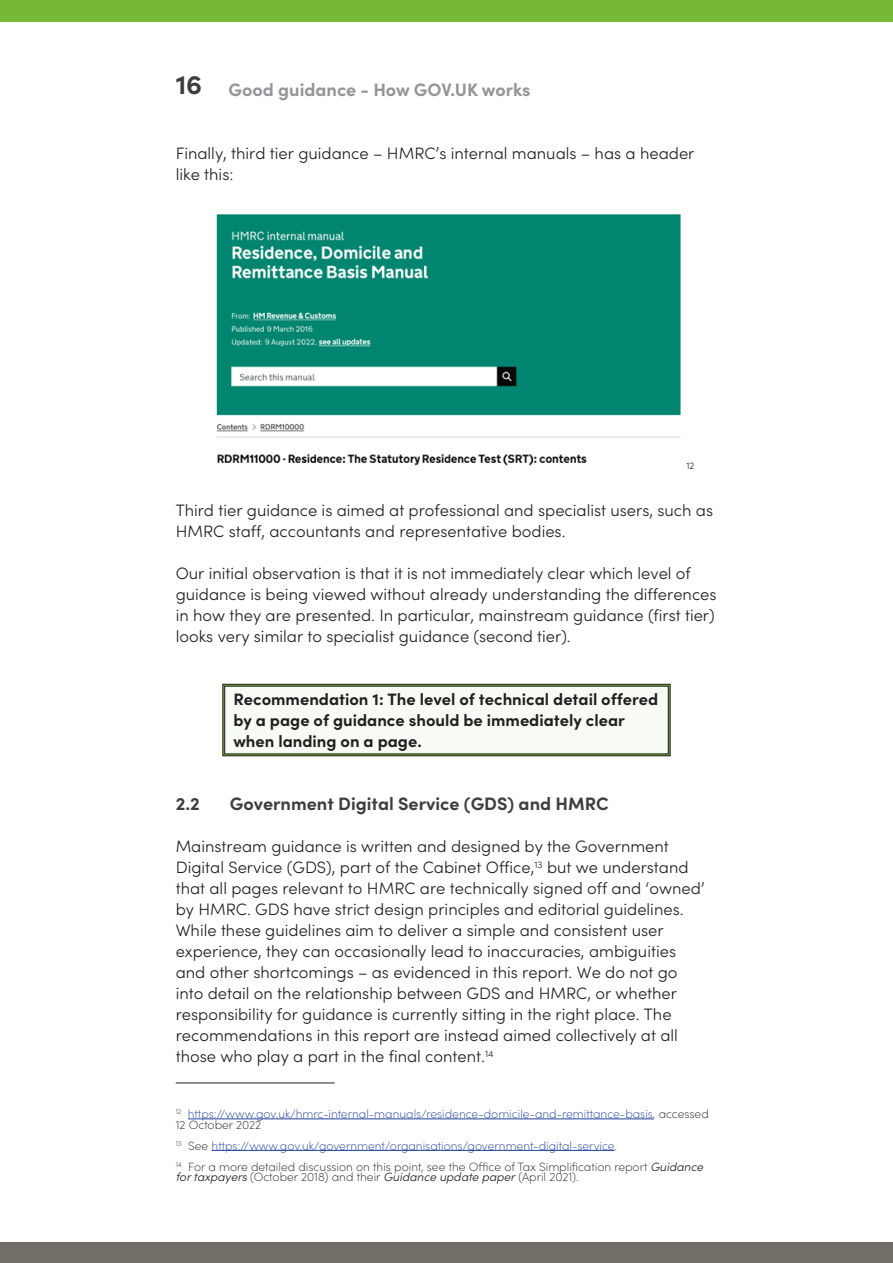
<style>
.page{position:relative;width:893px;height:1263px;background:#fff}
.page>*{position:absolute;margin:0;border:0;box-sizing:border-box;transform-origin:0 0}
.t1{font:700 27px "Sofia Pro";color:#3e3e3f}
.Subhead_12pt{font:700 18px "Sofia Pro";color:#3e3e3f}
.t2{font:700 18px "Sofia Pro";color:#939598}
.Content{font:300 16.5px/21px "Sofia Pro";color:#231f20}
.Reccomendation{font:700 16.5px/21px "Sofia Pro";color:#231f20}
.Footnote{font:200 12px "Sofia Pro";color:#223f99}
.Footnote-2{font:200 12px "Sofia Pro";color:#231f20}
.Content-2{font:300 9.6px "Sofia Pro";color:#231f20}
.s1{color:#231f20}
.s2{font-weight:300;font-style:italic}
</style>
<div class="page">
<img style="left:216px;top:214px;width:465px;height:252px">
<svg style="left:222px;top:684px;width:448px;height:72px"></svg>
<hr style="left:188px;top:1118px;width:465px;height:1px;background:#223f99">
<hr style="left:212px;top:1150px;width:402px;height:1px;background:#223f99">
<hr style="left:176px;top:1083px;width:159px;height:1px;background:#231f20">
<div style="left:0;top:1242px;width:893px;height:21px;background:#716d67"></div>
<div style="left:0;top:0;width:893px;height:21px;background:#76b837"></div>
<h1 class="t1" style="left:176px;top:64px;width:28px">16</h1>
<p class="t2" style="left:228px;top:76px;width:304px">Good guidance - How GOV.UK works</p>
<p class="Content" style="left:176px;top:142px;width:520px">Finally, third tier guidance – HMRC’s internal manuals – has a header like this:</p>
<p class="Content-2" style="left:686px;top:458px;width:10px">12</p>
<p class="Content" style="left:176px;top:499px;width:539px">Third tier guidance is aimed at professional and specialist users, such as<br>HMRC staff, accountants and representative bodies.</p>
<p class="Content" style="left:176px;top:562px;width:542px">Our initial observation is that it is not immediately clear which level of guidance is being viewed without already understanding the differences in how they are presented. In particular, mainstream guidance (first tier) looks very similar to specialist guidance (second tier).</p>
<p class="Reccomendation" style="left:233px;top:687px;width:426px">Recommendation 1: The level of technical detail offered by a page of guidance should be immediately clear when landing on a page.</p>
<p class="Subhead_12pt" style="left:176px;top:790px;width:26px">2.2</p>
<p class="Subhead_12pt" style="left:230px;top:790px;width:381px">Government Digital Service (GDS) and HMRC</p>
<p class="Content" style="left:176px;top:835px;width:530px">Mainstream guidance is written and designed by the Government Digital Service (GDS), part of the Cabinet Office,<sup>13</sup> but we understand that all pages relevant to HMRC are technically signed off and ‘owned’ by HMRC. GDS have strict design principles and editorial guidelines.<br>While these guidelines aim to deliver a simple and consistent user experience, they can occasionally lead to inaccuracies, ambiguities and other shortcomings – as evidenced in this report. We do not go into detail on the relationship between GDS and HMRC, or whether responsibility for guidance is currently sitting in the right place. The recommendations in this report are instead aimed collectively at all those who play a part in the final content.<sup>14</sup></p>
<p class="Footnote" style="left:176px;top:1105px;width:535px"><sup>12</sup> https://www.gov.uk/hmrc-internal-manuals/residence-domicile-and-remittance-basis<span class="s1">, accessed</span></p>
<p class="Footnote-2" style="left:176px;top:1116px;width:87px">12 October 2022</p>
<p class="Footnote" style="left:176px;top:1137px;width:443px"><sup>13</sup> <span class="s1">See</span> https://www.gov.uk/government/organisations/government-digital-service<span class="s1">.</span></p>
<p class="Footnote-2" style="left:176px;top:1158px;width:529px"><sup>14</sup> For a more detailed discussion on this point, see the Office of Tax Simplification report <span class="s2">Guidance</span></p>
<p class="Footnote-2" style="left:176px;top:1168px;width:405px"><span class="s2">for taxpayers</span> (October 2018) and their <span class="s2">Guidance update paper</span> (April 2021).</p>
</div>
